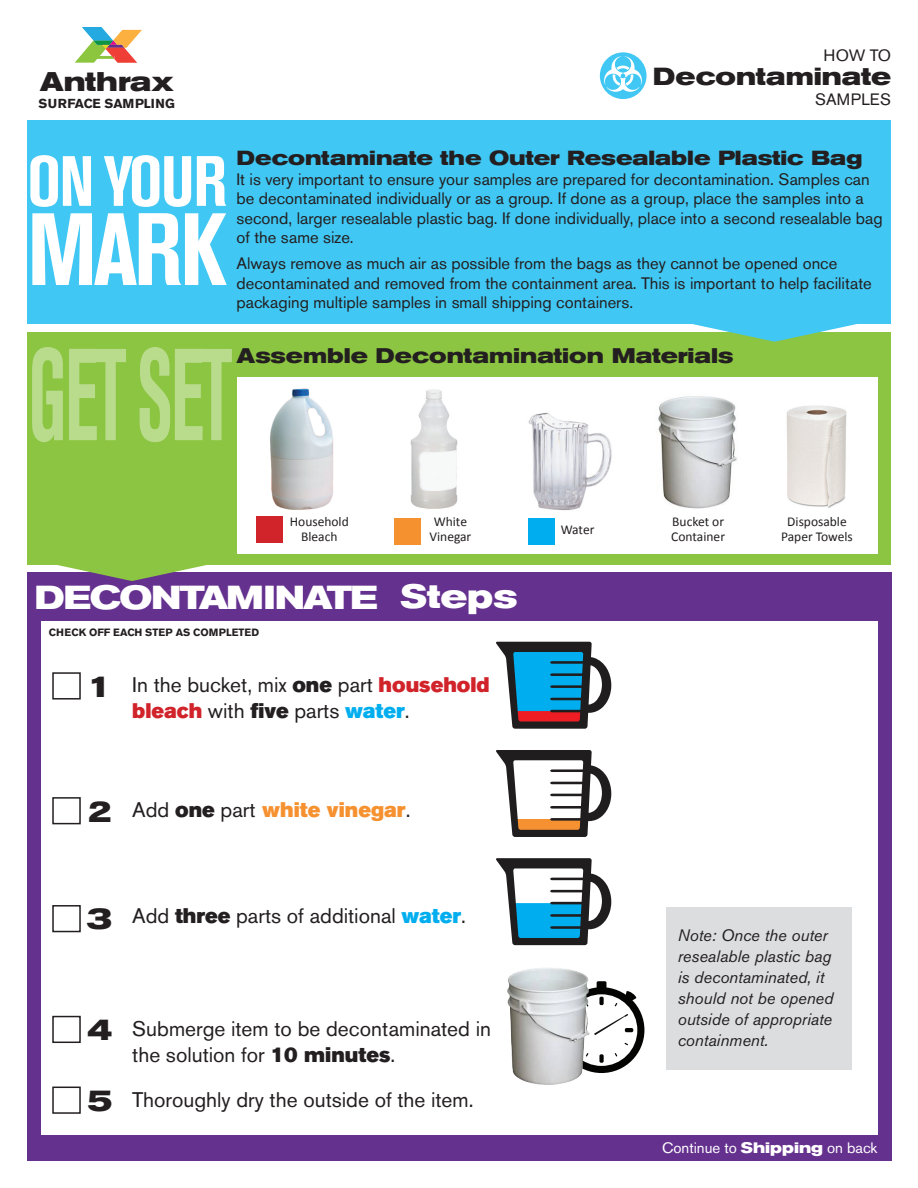
<style>
.page{position:relative;width:918px;height:1188px;background:#fff}
.page>*{position:absolute;margin:0;border:0;box-sizing:border-box;transform-origin:0 0}
.t1{font:700 condensed 101.55px "Akzidenz Grotesk BE";color:#fff}
.t2{font:700 condensed 70.35px "Akzidenz Grotesk BE";letter-spacing:-.025em;color:#fff}
.t3{font:700 expanded 33px "Akzidenz Grotesk BE";letter-spacing:-.04em;color:#fff}
.t4{font:700 expanded 30px "Akzidenz Grotesk BE";color:#231f20}
.t5{font:700 expanded 26.85px "Akzidenz Grotesk BE";color:#231f20}
.t6{font:700 expanded 24.6px "Akzidenz Grotesk BE";color:#231f20}
.t7{font:21px/25.2px "Akzidenz Grotesk BE";color:#231f20}
.t8{font:700 expanded 21px "Akzidenz Grotesk BE";color:#231f20}
.t9{font:21px "Akzidenz Grotesk BE Super";color:#f69130}
.t10{font:700 expanded 20.25px "Akzidenz Grotesk BE";color:#231f20}
.t11{font:16.5px/19.5px "Akzidenz Grotesk BE";color:#231f20}
.t12{font:italic 16.5px/21px "Akzidenz Grotesk BE";color:#231f20}
.t13{font:16.35px "Akzidenz Grotesk BE";color:#231f20}
.t14{font:15px "Akzidenz Grotesk BE";color:#fff}
.t15{font:13.5px/15px "Calibri";color:#231f20;text-align:center}
.t16{font:700 12.9px "Akzidenz Grotesk BE";color:#231f20}
.t17{font:700 10.5px "Akzidenz Grotesk BE";color:#231f20}
.s1{font-family:"Akzidenz Grotesk BE Super"}
.s2{font-family:"Akzidenz Grotesk BE Super";color:#d1232a}
.s3{font-family:"Akzidenz Grotesk BE Super";color:#00aeef}
.s4{font-family:"Akzidenz Grotesk BE";color:#231f20}
.s5{color:#231f20}
.s6{font-weight:700;font-stretch:expanded}
</style>
<div class="page">
<svg style="left:75px;top:27px;width:67px;height:36px"></svg>
<svg style="left:600px;top:52px;width:47px;height:47px"></svg>
<img style="left:604px;top:56px;width:39px;height:39px">
<div style="left:27px;top:332px;width:864px;height:233px;background:#8cc542"></div>
<div style="left:237px;top:377px;width:641px;height:177px;background:#fff"></div>
<div style="left:27px;top:121px;width:864px;height:203px;background:#40c7f4"></div>
<svg style="left:32px;top:347px;width:200px;height:95px"></svg>
<svg style="left:692px;top:324px;width:165px;height:18px"></svg>
<img style="left:658px;top:396px;width:79px;height:113px">
<img style="left:786px;top:405px;width:61px;height:103px">
<img style="left:410px;top:389px;width:48px;height:120px">
<div style="left:394px;top:518px;width:27px;height:27px;background:#f69130"></div>
<img style="left:528px;top:412px;width:84px;height:99px">
<div style="left:528px;top:518px;width:27px;height:27px;background:#00aeef"></div>
<img style="left:270px;top:388px;width:64px;height:122px">
<div style="left:256px;top:516px;width:28px;height:27px;background:#d1232a"></div>
<div style="left:27px;top:573px;width:864px;height:588px;background:#65318f"></div>
<div style="left:41px;top:621px;width:837px;height:514px;background:#fff"></div>
<div style="left:52px;top:672px;width:29px;height:28px;border:2px solid #231f20"></div>
<div style="left:52px;top:797px;width:29px;height:27px;border:2px solid #231f20"></div>
<div style="left:52px;top:905px;width:29px;height:27px;border:2px solid #231f20"></div>
<div style="left:52px;top:1016px;width:29px;height:27px;border:2px solid #231f20"></div>
<div style="left:52px;top:1087px;width:29px;height:27px;border:2px solid #231f20"></div>
<svg style="left:43px;top:565px;width:178px;height:16px"></svg>
<div style="left:666px;top:907px;width:186px;height:163px;background:#dcdddf"></div>
<div style="left:559px;top:987px;width:85px;height:86px;background:#040503;border-radius:50%"></div>
<div style="left:597px;top:981px;width:9px;height:9px;background:#040503;border-radius:2px"></div>
<div style="left:566px;top:994px;width:71px;height:72px;background:#fff;border-radius:36px"></div>
<div style="left:599px;top:1054px;width:5px;height:9px;background:#040503;border-radius:2px"></div>
<svg style="left:625px;top:991px;width:11px;height:10px"></svg>
<div style="left:599px;top:997px;width:5px;height:8px;background:#040503;border-radius:2px"></div>
<svg style="left:598px;top:1014px;width:35px;height:20px"></svg>
<img style="left:507px;top:968px;width:91px;height:117px">
<svg style="left:496px;top:642px;width:115px;height:87px"></svg>
<svg style="left:496px;top:750px;width:115px;height:87px"></svg>
<svg style="left:496px;top:858px;width:115px;height:87px"></svg>
<h1 class="t5" style="left:40px;top:66px;width:136px">Anthrax</h1>
<h1 class="t16" style="left:39px;top:96px;width:138px">SURFACE SAMPLING</h1>
<h1 class="t13" style="left:823px;top:45px;width:69px">How To</h1>
<h1 class="t6" style="left:653px;top:63px;width:240px">Decontaminate</h1>
<h1 class="t13" style="left:815px;top:89px;width:77px">SAmpleS</h1>
<p class="t2" style="left:27px;top:141px;width:201px">ON YOUR</p>
<p class="t1" style="left:27px;top:192px;width:201px">MARK</p>
<p class="t10" style="left:237px;top:146px;width:627px">Decontaminate the Outer Resealable Plastic Bag</p>
<p class="t11" style="left:237px;top:169px;width:648px">It is very important to ensure your samples are prepared for decontamination. Samples can be decontaminated individually or as a group. If done as a group, place the samples into a second, larger resealable plastic bag. If done individually, place into a second resealable bag of the same size.</p>
<p class="t11" style="left:237px;top:254px;width:637px">Always remove as much air as possible from the bags as they cannot be opened once decontaminated and removed from the containment area. This is important to help facilitate packaging multiple samples in small shipping containers.</p>
<p class="t8" style="left:237px;top:343px;width:498px">Assemble Decontamination Materials</p>
<p class="t15" style="left:290px;top:514px;width:60px">Household<br>Bleach</p>
<p class="t15" style="left:430px;top:514px;width:43px">White<br>Vinegar</p>
<p class="t15" style="left:561px;top:522px;width:35px">Water</p>
<p class="t15" style="left:671px;top:514px;width:55px;text-align:left">Bucket or<br>Container</p>
<p class="t15" style="left:781px;top:514px;width:73px">Disposable<br>Paper Towels</p>
<p class="t3" style="left:34px;top:579px;width:345px">Decontaminate</p>
<p class="t17" style="left:49px;top:626px;width:212px">CHECK OFF EACH STEP AS COMPLETED</p>
<p class="t3" style="left:401px;top:578px;width:118px">Steps</p>
<p class="t4" style="left:87px;top:669px;width:27px">1</p>
<p class="t7" style="left:132px;top:673px;width:359px">In the bucket, mix <span class="s1">one</span> part <span class="s2">household bleach</span> with <span class="s1">five</span> parts <span class="s3">water</span>.</p>
<p class="t4" style="left:87px;top:794px;width:27px">2</p>
<p class="t9" style="left:132px;top:798px;width:280px"><span class="s4">Add</span> <span class="s5">one</span> <span class="s4">part</span> white vinegar<span class="s4">.</span></p>
<p class="t4" style="left:87px;top:902px;width:27px">3</p>
<p class="t7" style="left:132px;top:903px;width:335px">Add <span class="s1">three</span> parts of additional <span class="s3">water</span>.</p>
<p class="t4" style="left:87px;top:1012px;width:27px">4</p>
<p class="t4" style="left:87px;top:1083px;width:27px">5</p>
<p class="t7" style="left:132px;top:1016px;width:360px">Submerge item to be decontaminated in the solution for <span class="s1">10 minutes</span>.</p>
<p class="t7" style="left:132px;top:1087px;width:343px">Thoroughly dry the outside of the item.</p>
<p class="t12" style="left:678px;top:924px;width:157px">Note: Once the outer resealable plastic bag is decontaminated, it should not be opened outside of appropriate containment.</p>
<p class="t14" style="left:662px;top:1139px;width:217px">Continue to <span class="s6">Shipping</span> on back</p>
</div>
